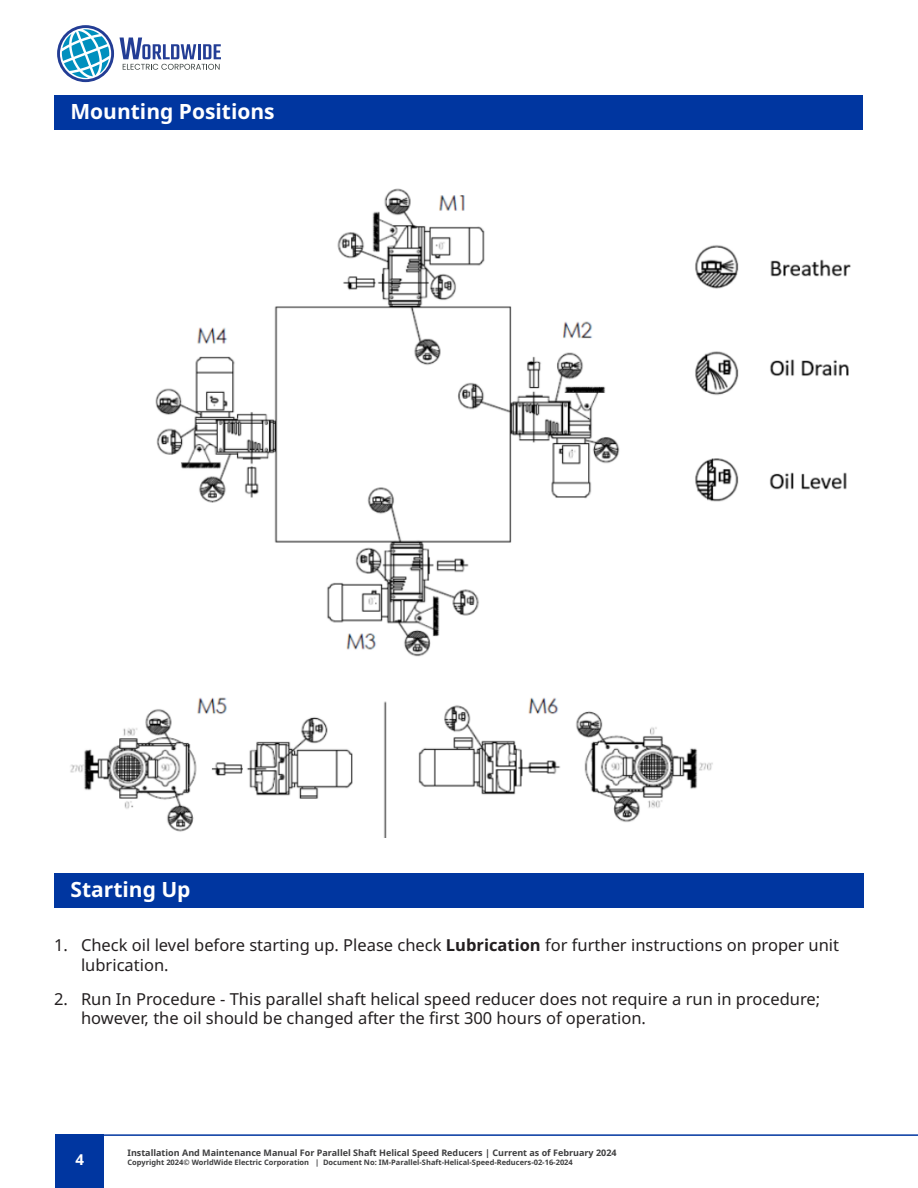
<style>
.page{position:relative;width:918px;height:1188px;background:#fff}
.page>*{position:absolute;margin:0;border:0;box-sizing:border-box;transform-origin:0 0}
.Headers_-_White{font:700 21px "Noto Sans";color:#fff}
.t1{font:16.5px/19.8px "Noto Sans";color:#231f20}
.t2{font:700 15px "Noto Sans";color:#fff}
.t3{font:700 9px "Noto Sans";color:#3e3e3f}
.t4{font:700 7.5px "Noto Sans";color:#3e3e3f}
.s1{font-weight:700}
</style>
<div class="page">
<div style="left:55px;top:1134px;width:49px;height:54px;background:#0036a0"></div>
<hr style="left:55px;top:1134px;width:863px;height:2px;background:#0036a0">
<svg style="left:57px;top:25px;width:57px;height:57px"></svg>
<svg style="left:120px;top:38px;width:101px;height:32px"></svg>
<div style="left:54px;top:95px;width:809px;height:35px;background:#0036a0"></div>
<img style="left:70px;top:188px;width:781px;height:649px">
<div style="left:54px;top:873px;width:810px;height:34px;background:#0036a0"></div>
<p class="Headers_-_White" style="left:70px;top:100px;width:206px">Mounting Positions</p>
<p class="Headers_-_White" style="left:70px;top:878px;width:122px">Starting Up</p>
<p class="t1" style="left:81px;top:936px;width:760px;text-indent:-27px">1. Check oil level before starting up. Please check <span class="s1">Lubrication</span> for further instructions on proper unit lubrication.</p>
<p class="t1" style="left:81px;top:989px;width:741px;text-indent:-27px">2. Run In Procedure - This parallel shaft helical speed reducer does not require a run in procedure; however, the oil should be changed after the first 300 hours of operation.</p>
<p class="t2" style="left:75px;top:1151px;width:10px">4</p>
<p class="t3" style="left:128px;top:1148px;width:491px">Installation And Maintenance Manual For Parallel Shaft Helical Speed Reducers | Current as of February 2024</p>
<p class="t4" style="left:128px;top:1158px;width:447px">Copyright 2024© WorldWide Electric Corporation | Document No: IM-Parallel-Shaft-Helical-Speed-Reducers-02-16-2024</p>
</div>
